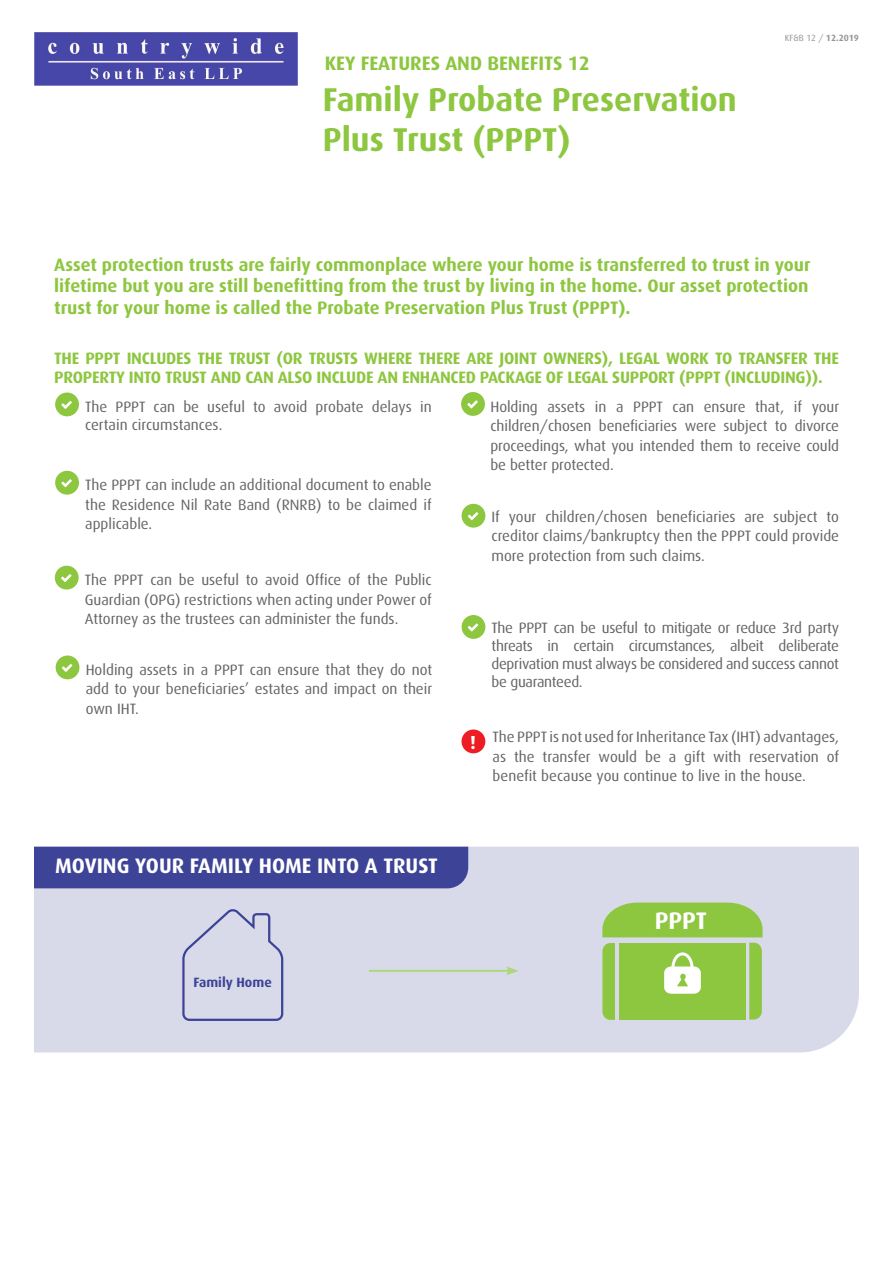
<style>
.page{position:relative;width:893px;height:1263px;background:#fff}
.page>*{position:absolute;margin:0;border:0;box-sizing:border-box;transform-origin:0 0}
.Headline{font:700 33px/39.6px "Dax";color:#8dc63f}
.t1{font:700 24px "Dax";color:#fff}
.Grey_Box_Headers{font:700 21px "Dax";color:#fff}
.t2{font:700 19.5px "Dax";color:#8dc63f}
.t3{font:700 18.9px "Dax";color:#fff}
.t4{font:700 18px/21.6px "Dax";color:#8dc63f;text-align:justify}
.t5{font:700 16.5px/19.5px "Dax";letter-spacing:-.015em;color:#8dc63f}
.Body_Copy{font:15px/19.5px "Dax";color:#636366;text-align:justify}
.t6{font:700 13.5px "Dax";color:#3d4397}
.t7{font:9px "Dax";color:#939598}
.s1{font-weight:700}
</style>
<div class="page">
<div style="left:34px;top:847px;width:825px;height:205px;background:#d8daea"></div>
<div style="left:34px;top:847px;width:434px;height:41px;background:#3d4397"></div>
<hr style="left:369px;top:970px;width:141px;height:2px;background:#afd779">
<svg style="left:506px;top:966px;width:13px;height:9px"></svg>
<svg style="left:181px;top:906px;width:103px;height:116px;background:#cccee3"></svg>
<svg style="left:602px;top:902px;width:161px;height:35px;background:#94c74f"></svg>
<div style="left:619px;top:943px;width:127px;height:77px;background:#8dc63f"></div>
<svg style="left:602px;top:943px;width:13px;height:77px"></svg>
<svg style="left:749px;top:943px;width:13px;height:76px"></svg>
<div style="left:664px;top:966px;width:37px;height:28px;background:#fff;border-radius:7px"></div>
<div style="left:671px;top:952px;width:23px;height:32px;border:3px solid #fff;border-radius:50%"></div>
<svg style="left:677px;top:974px;width:11px;height:12px"></svg>
<div style="left:57px;top:472px;width:21px;height:21px;background:#8dc63f;border-radius:50%"></div>
<svg style="left:61px;top:479px;width:11px;height:8px"></svg>
<div style="left:55px;top:471px;width:24px;height:24px;border:3px solid #8dc63f;border-radius:50%"></div>
<div style="left:57px;top:394px;width:21px;height:21px;background:#8dc63f;border-radius:50%"></div>
<svg style="left:61px;top:401px;width:11px;height:8px"></svg>
<div style="left:55px;top:392px;width:24px;height:24px;border:3px solid #8dc63f;border-radius:50%"></div>
<div style="left:462px;top:393px;width:22px;height:21px;background:#8dc63f;border-radius:50%"></div>
<svg style="left:467px;top:400px;width:11px;height:8px"></svg>
<div style="left:461px;top:392px;width:24px;height:24px;border:3px solid #8dc63f;border-radius:50%"></div>
<div style="left:56px;top:567px;width:21px;height:21px;background:#8dc63f;border-radius:50%"></div>
<svg style="left:61px;top:574px;width:11px;height:8px"></svg>
<div style="left:55px;top:566px;width:24px;height:23px;border:3px solid #8dc63f;border-radius:50%"></div>
<div style="left:463px;top:505px;width:21px;height:21px;background:#8dc63f;border-radius:50%"></div>
<svg style="left:468px;top:512px;width:10px;height:8px"></svg>
<div style="left:462px;top:504px;width:23px;height:24px;border:3px solid #8dc63f;border-radius:50%"></div>
<div style="left:463px;top:616px;width:21px;height:21px;background:#8dc63f;border-radius:50%"></div>
<svg style="left:468px;top:623px;width:10px;height:8px"></svg>
<div style="left:462px;top:615px;width:23px;height:24px;border:3px solid #8dc63f;border-radius:50%"></div>
<div style="left:57px;top:657px;width:21px;height:21px;background:#8dc63f;border-radius:50%"></div>
<svg style="left:62px;top:664px;width:10px;height:8px"></svg>
<div style="left:56px;top:655px;width:23px;height:24px;border:3px solid #8dc63f;border-radius:50%"></div>
<div style="left:463px;top:731px;width:21px;height:21px;background:#ee1d23;border-radius:50%"></div>
<div style="left:461px;top:729px;width:24px;height:24px;border:3px solid #ee1d23;border-radius:50%"></div>
<img style="left:34px;top:33px;width:264px;height:53px">
<p class="t2" style="left:325px;top:52px;width:267px">KEY FEATURES AND BENEFITS 12</p>
<p class="Headline" style="left:323px;top:80px;width:416px">Family Probate Preservation<br>Plus Trust (PPPT)</p>
<p class="t7" style="left:785px;top:33px;width:76px">KF&amp;B 12 / <span class="s1">12.2019</span></p>
<p class="t4" style="left:54px;top:254px;width:758px">Asset protection trusts are fairly commonplace where your home is transferred to trust in your lifetime but you are still benefitting from the trust by living in the home. Our asset protection trust for your home is called the Probate Preservation Plus Trust (PPPT).</p>
<p class="t5" style="left:54px;top:349px;width:786px">THE PPPT INCLUDES THE TRUST (OR TRUSTS WHERE THERE ARE JOINT OWNERS), LEGAL WORK TO TRANSFER THE<br>PROPERTY INTO TRUST AND CAN ALSO INCLUDE AN ENHANCED PACKAGE OF LEGAL SUPPORT (PPPT (INCLUDING)).</p>
<p class="Body_Copy" style="left:85px;top:398px;width:348px;line-height:18px">The PPPT can be useful to avoid probate delays in certain circumstances.</p>
<p class="Body_Copy" style="left:85px;top:475px;width:348px">The PPPT can include an additional document to enable the Residence Nil Rate Band (RNRB) to be claimed if applicable.</p>
<p class="Body_Copy" style="left:85px;top:570px;width:348px">The PPPT can be useful to avoid Office of the Public Guardian (OPG) restrictions when acting under Power of Attorney as the trustees can administer the funds.</p>
<p class="Body_Copy" style="left:86px;top:660px;width:348px">Holding assets in a PPPT can ensure that they do not add to your beneficiaries’ estates and impact on their own IHT.</p>
<p class="Grey_Box_Headers" style="left:55px;top:853px;width:384px">MOVING YOUR FAMILY HOME INTO A TRUST</p>
<p class="t6" style="left:193px;top:974px;width:80px">Family Home</p>
<p class="Body_Copy" style="left:490px;top:397px;width:350px">Holding assets in a PPPT can ensure that, if your children/chosen beneficiaries were subject to divorce proceedings, what you intended them to receive could be better protected.</p>
<p class="Body_Copy" style="left:491px;top:507px;width:349px">If your children/chosen beneficiaries are subject to creditor claims/bankruptcy then the PPPT could provide more protection from such claims.</p>
<p class="t3" style="left:470px;top:731px;width:8px">!</p>
<p class="Body_Copy" style="left:491px;top:619px;width:349px;line-height:18px">The PPPT can be useful to mitigate or reduce 3rd party threats in certain circumstances, albeit deliberate deprivation must always be considered and success cannot be guaranteed.</p>
<p class="Body_Copy" style="left:493px;top:727px;width:348px">The PPPT is not used for Inheritance Tax (IHT) advantages, as the transfer would be a gift with reservation of benefit because you continue to live in the house.</p>
<p class="t1" style="left:655px;top:907px;width:54px">PPPT</p>
</div>
